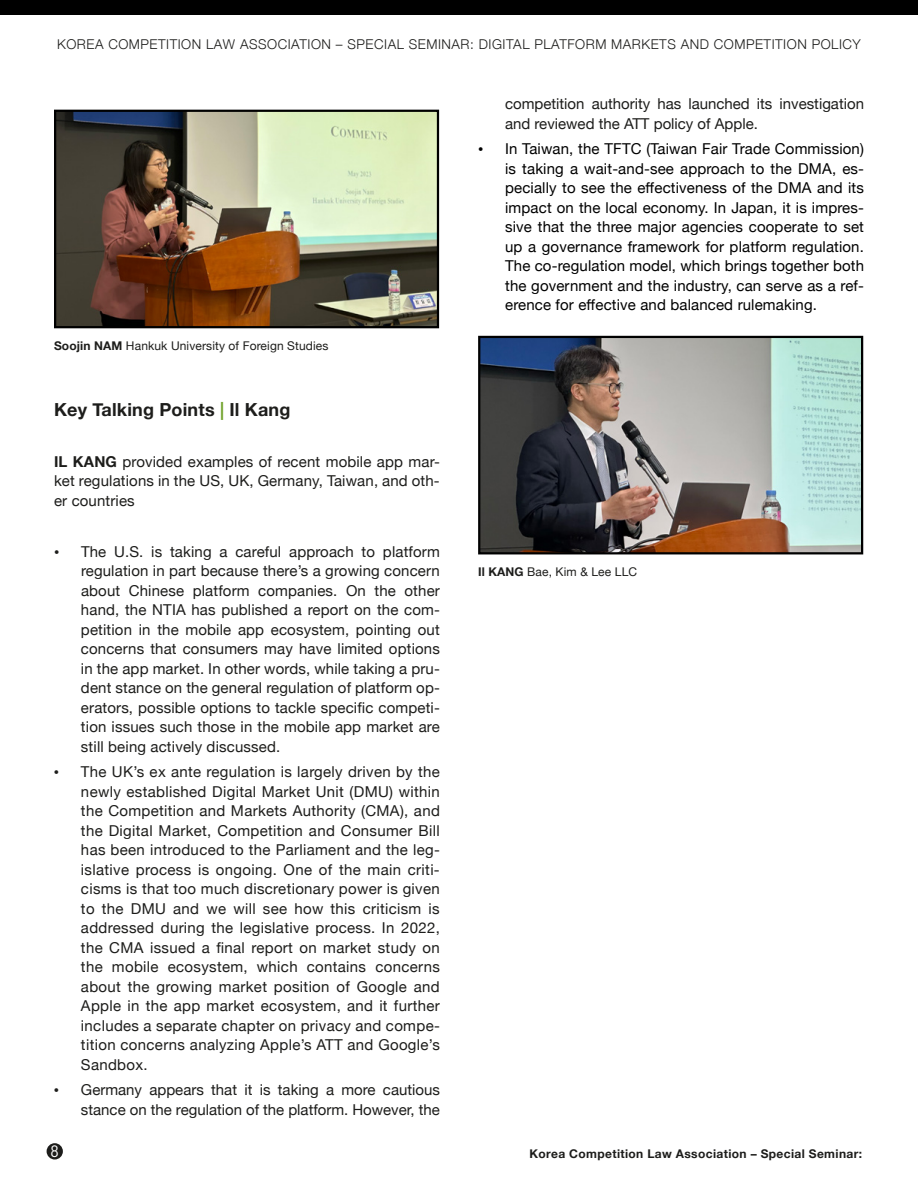
<style>
.page{position:relative;width:918px;height:1188px;background:#fff}
.page>*{position:absolute;margin:0;border:0;box-sizing:border-box;transform-origin:0 0}
.t1{font:700 18px "Helvetica Neue";letter-spacing:.01em;color:#1d1d1b}
.t2{font:16.5px "Uniform Condensed";color:#fff}
.t3{font:15px/19.5px "Helvetica Neue";color:#1d1d1b;text-align:justify}
.t4{font:15px/19.5px "Helvetica Neue";letter-spacing:.01em;color:#000;text-align:justify}
.t5{font:300 13.5px "Helvetica Neue";letter-spacing:.04em;color:#1d1d1b}
.t6{font:12px "Helvetica Neue";letter-spacing:.01em;color:#1d1d1b}
.t7{font:700 12px "Helvetica Neue";letter-spacing:.03em;color:#1d1d1b}
.s1{font-weight:700}
.s2{color:#72a32d}
.s3{font-family:"Times New Roman"}
</style>
<div class="page">
<div style="left:47px;top:1143px;width:16px;height:17px;background:#1d1d1b;border-radius:50%"></div>
<div style="left:0;top:0;width:918px;height:15px;background:#000"></div>
<img style="left:57px;top:113px;width:379px;height:212px">
<div style="left:54px;top:110px;width:385px;height:218px;border:2px solid #000"></div>
<img style="left:481px;top:339px;width:379px;height:212px">
<div style="left:478px;top:336px;width:385px;height:218px;border:2px solid #000"></div>
<p class="t5" style="left:57px;top:33px;width:805px">KOREA COMPETITION LAW ASSOCIATION – SPECIAL SEMINAR: DIGITAL PLATFORM MARKETS AND COMPETITION POLICY</p>
<p class="t6" style="left:54px;top:337px;width:276px"><span class="s1">Soojin NAM</span> Hankuk University of Foreign Studies</p>
<p class="t1" style="left:54px;top:395px;width:238px">Key Talking Points <span class="s2">|</span> Il Kang</p>
<p class="t3" style="left:54px;top:452px;width:387px"><span class="s1">IL KANG</span> provided examples of recent mobile app mar&shy;ket regulations in the US, UK, Germany, Taiwan, and oth&shy;er countries</p>
<p class="t3" style="left:81px;top:542px;width:360px;text-indent:-27px"><span class="s3">•</span> The U.S. is taking a careful approach to platform regulation in part because there’s a growing concern about Chinese platform companies. On the other hand, the NTIA has published a report on the com&shy;petition in the mobile app ecosystem, pointing out concerns that consumers may have limited options in the app market. In other words, while taking a pru&shy;dent stance on the general regulation of platform op&shy;erators, possible options to tackle specific competi&shy;tion issues such those in the mobile app market are still being actively discussed.</p>
<p class="t3" style="left:81px;top:763px;width:360px;text-indent:-27px"><span class="s3">•</span> The UK’s ex ante regulation is largely driven by the newly established Digital Market Unit (DMU) within the Competition and Markets Authority (CMA), and the Digital Market, Competition and Consumer Bill has been introduced to the Parliament and the leg&shy;islative process is ongoing. One of the main criti&shy;cisms is that too much discretionary power is given to the DMU and we will see how this criticism is addressed during the legislative process. In 2022, the CMA issued a final report on market study on the mobile ecosystem, which contains concerns about the growing market position of Google and Apple in the app market ecosystem, and it further includes a separate chapter on privacy and compe&shy;tition concerns analyzing Apple’s ATT and Google’s Sandbox.</p>
<p class="t3" style="left:54px;top:1081px;width:387px;text-align:right"><span class="s3">•</span> Germany appears that it is taking a more cautious stance on the regulation of the platform. However, the</p>
<p class="t3" style="left:505px;top:95px;width:360px">competition authority has launched its investigation and reviewed the ATT policy of Apple.</p>
<p class="t4" style="left:505px;top:140px;width:360px;text-indent:-27px"><span class="s3">•</span> In Taiwan, the TFTC (Taiwan Fair Trade Commission) is taking a wait-and-see approach to the DMA, es&shy;pecially to see the effectiveness of the DMA and its impact on the local economy. In Japan, it is impres&shy;sive that the three major agencies cooperate to set up a governance framework for platform regulation.<br>The co-regulation model, which brings together both the government and the industry, can serve as a ref&shy;erence for effective and balanced rulemaking.</p>
<p class="t6" style="left:478px;top:563px;width:161px"><span class="s1">Il KANG</span> Bae, Kim &amp; Lee LLC</p>
<p class="t2" style="left:51px;top:1141px;width:10px">8</p>
<p class="t7" style="left:530px;top:1144px;width:334px">Korea Competition Law Association – Special Seminar:</p>
</div>
